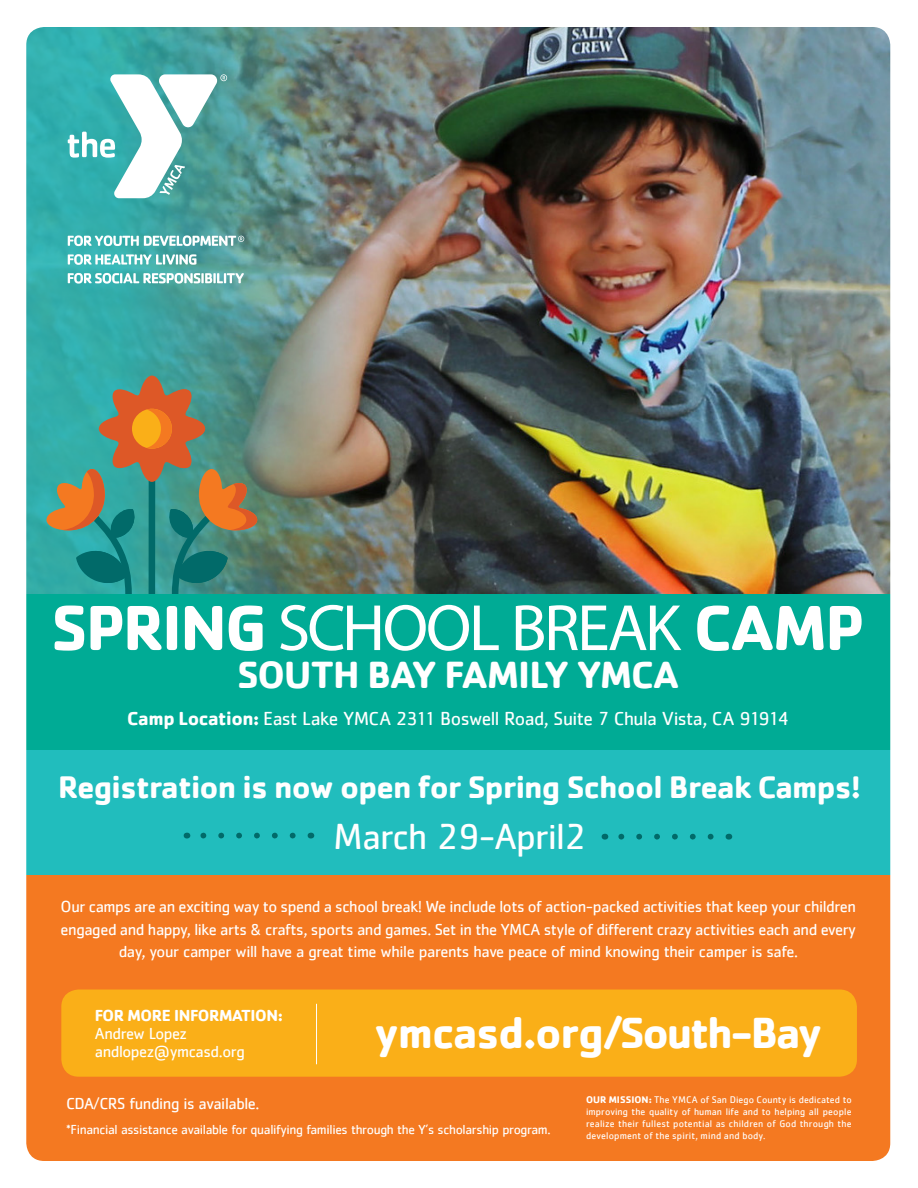
<style>
.page{position:relative;width:918px;height:1188px;background:#fff}
.page>*{position:absolute;margin:0;border:0;box-sizing:border-box;transform-origin:0 0}
.t1{font:66px "Myriad Pro";letter-spacing:-.035em;color:#fff}
.t2{font:700 45px "Cachet";letter-spacing:-.04em;color:#fff}
.t3{font:700 39.15px "Cachet";letter-spacing:-.025em;color:#fff}
.t4{font:37.5px "Cachet";letter-spacing:-.025em;color:#fff}
.t5{font:700 32.25px "Cachet";letter-spacing:-.025em;color:#fff}
.t6{font:19.5px "Cachet";letter-spacing:-.03em;color:#fff}
.t7{font:16.5px/22.5px "Cachet";letter-spacing:-.025em;color:#fff;text-align:center}
.t8{font:700 16.5px "Cachet";letter-spacing:-.025em;color:#fff}
.t9{font:13.5px "Cachet";letter-spacing:-.025em;color:#fff}
.t10{font:10.05px/12px "Cachet";letter-spacing:.015em;color:#fff;text-align:justify}
.s1{font-family:"Cachet";font-weight:700}
.s2{font-weight:700}
</style>
<div class="page">
<img style="left:26px;top:27px;width:865px;height:1134px">
<p class="t1" style="left:51px;top:587px;width:815px"><span class="s1">SPRING</span> SCHOOL BREAK <span class="s1">CAMP</span></p>
<p class="t3" style="left:237px;top:649px;width:443px">SOUTH BAY FAMILY YMCA</p>
<p class="t6" style="left:127px;top:707px;width:663px"><span class="s2">Camp Location:</span> East Lake YMCA 2311 Boswell Road, Suite 7 Chula Vista, CA 91914</p>
<p class="t5" style="left:58px;top:767px;width:804px">Registration is now open for Spring School Break Camps!</p>
<p class="t4" style="left:333px;top:815px;width:255px">March 29-April2</p>
<p class="t7" style="left:61px;top:895px;width:797px">Our camps are an exciting way to spend a school break! We include lots of action-packed activities that keep your children engaged and happy, like arts &amp; crafts, sports and games. Set in the YMCA style of different crazy activities each and every day, your camper will have a great time while parents have peace of mind knowing their camper is safe.</p>
<p class="t8" style="left:95px;top:1005px;width:190px">FOR MORE INFORMATION:</p>
<p class="t7" style="left:95px;top:1024px;width:151px;line-height:18px;text-align:left">Andrew Lopez andlopez@ymcasd.org</p>
<p class="t2" style="left:374px;top:1003px;width:450px">ymcasd.org/South-Bay</p>
<p class="t7" style="left:66px;top:1092px;width:195px">CDA/CRS funding is available.</p>
<p class="t9" style="left:66px;top:1122px;width:486px">*Financial assistance available for qualifying families through the Y’s scholarship program.</p>
<p class="t10" style="left:586px;top:1093px;width:267px"><span class="s2">OUR MISSION:</span> The YMCA of San Diego County is dedicated to improving the quality of human life and to helping all people realize their fullest potential as children of God through the development of the spirit, mind and body.</p>
</div>
